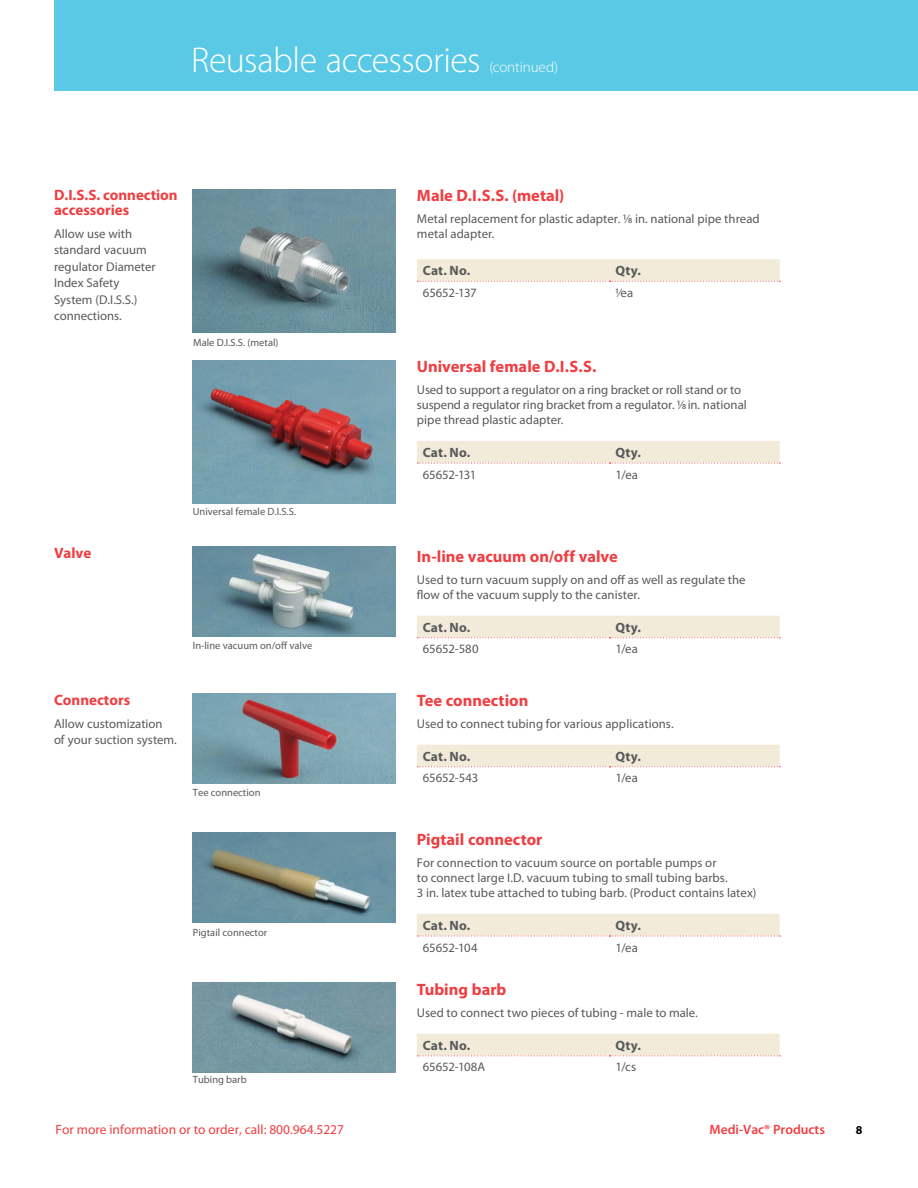
<style>
.page{position:relative;width:918px;height:1188px;background:#fff}
.page>*{position:absolute;margin:0;border:0;box-sizing:border-box;transform-origin:0 0}
.t1{font:300 36px "Myriad Pro";letter-spacing:-.015em;color:#fff}
.t2{font:700 16.5px "Myriad Pro";color:#ef3e42}
.t3{font:700 15px/15px "Myriad Pro";color:#ef3e42}
.t4{font:300 15px "Myriad Pro";letter-spacing:-.005em;color:#fff}
.t5{font:700 13.5px "Myriad Pro";letter-spacing:.01em;color:#58595b}
.t6{font:13.5px "Myriad Pro";color:#ef3e42}
.t7{font:600 13.5px "Myriad Pro";color:#ef3e42}
.t8{font:12.75px/16.5px "Myriad Pro";color:#58595b}
.t9{font:700 12px "Myriad Pro";color:#000}
.t10{font:10.5px "Myriad Pro";color:#58595b}
</style>
<div class="page">
<div style="left:54px;top:0;width:864px;height:91px;background:#59c9e6"></div>
<svg style="left:417px;top:259px;width:363px;height:23px;background:#f3e9d9"></svg>
<svg style="left:417px;top:441px;width:363px;height:23px;background:#f3e9da"></svg>
<div style="left:417px;top:616px;width:363px;height:22px;background:#f3ebda"></div>
<svg style="left:417px;top:914px;width:363px;height:23px;background:#f3e9da"></svg>
<div style="left:417px;top:1034px;width:363px;height:22px;background:#f3ebda"></div>
<div style="left:417px;top:745px;width:363px;height:22px;background:#f3ebda"></div>
<img style="left:193px;top:189px;width:202px;height:144px">
<img style="left:193px;top:360px;width:202px;height:144px">
<img style="left:193px;top:546px;width:202px;height:90px">
<img style="left:193px;top:694px;width:202px;height:90px">
<img style="left:193px;top:833px;width:202px;height:90px">
<img style="left:193px;top:983px;width:202px;height:90px">
<h1 class="t1" style="left:191px;top:38px;width:291px">Reusable accessories</h1>
<p class="t4" style="left:489px;top:58px;width:70px">(continued)</p>
<p class="t3" style="left:54px;top:187px;width:125px">D.I.S.S. connection accessories</p>
<p class="t8" style="left:54px;top:225px;width:103px">Allow use with standard vacuum regulator Diameter<br>Index Safety<br>System (D.I.S.S.) connections.</p>
<p class="t10" style="left:193px;top:336px;width:87px">Male D.I.S.S. (metal)</p>
<p class="t3" style="left:54px;top:545px;width:39px">Valve</p>
<p class="t10" style="left:193px;top:505px;width:105px">Universal female D.I.S.S.</p>
<p class="t10" style="left:193px;top:639px;width:121px">In-line vacuum on/off valve</p>
<p class="t3" style="left:54px;top:692px;width:78px">Connectors</p>
<p class="t8" style="left:54px;top:715px;width:124px">Allow customization<br>of your suction system.</p>
<p class="t10" style="left:193px;top:786px;width:69px">Tee connection</p>
<p class="t10" style="left:193px;top:926px;width:76px">Pigtail connector</p>
<p class="t10" style="left:193px;top:1073px;width:55px">Tubing barb</p>
<p class="t2" style="left:417px;top:185px;width:149px">Male D.I.S.S. (metal)</p>
<p class="t8" style="left:417px;top:211px;width:344px;line-height:15px">Metal replacement for plastic adapter. 1⁄8 in. national pipe thread metal adapter.</p>
<p class="t5" style="left:423px;top:262px;width:49px">Cat. No.</p>
<p class="t5" style="left:616px;top:262px;width:27px">Qty.</p>
<p class="t8" style="left:423px;top:284px;width:55px">65652-137</p>
<p class="t8" style="left:616px;top:284px;width:19px">1/ea</p>
<p class="t2" style="left:417px;top:356px;width:181px">Universal female D.I.S.S.</p>
<p class="t8" style="left:417px;top:382px;width:332px;line-height:15px">Used to support a regulator on a ring bracket or roll stand or to suspend a regulator ring bracket from a regulator. 1⁄8 in. national pipe thread plastic adapter.</p>
<p class="t5" style="left:423px;top:444px;width:49px">Cat. No.</p>
<p class="t5" style="left:616px;top:444px;width:27px">Qty.</p>
<p class="t8" style="left:423px;top:466px;width:55px">65652-131</p>
<p class="t8" style="left:616px;top:466px;width:24px">1/ea</p>
<p class="t2" style="left:417px;top:546px;width:203px">In-line vacuum on/off valve</p>
<p class="t8" style="left:417px;top:572px;width:330px;line-height:15px">Used to turn vacuum supply on and off as well as regulate the flow of the vacuum supply to the canister.</p>
<p class="t5" style="left:423px;top:618px;width:49px">Cat. No.</p>
<p class="t5" style="left:615px;top:618px;width:27px">Qty.</p>
<p class="t8" style="left:423px;top:641px;width:57px">65652-580</p>
<p class="t8" style="left:615px;top:641px;width:24px">1/ea</p>
<p class="t2" style="left:417px;top:690px;width:113px">Tee connection</p>
<p class="t8" style="left:417px;top:715px;width:258px">Used to connect tubing for various applications.</p>
<p class="t5" style="left:423px;top:747px;width:49px">Cat. No.</p>
<p class="t5" style="left:615px;top:747px;width:27px">Qty.</p>
<p class="t8" style="left:423px;top:770px;width:57px">65652-543</p>
<p class="t8" style="left:615px;top:770px;width:24px">1/ea</p>
<p class="t2" style="left:417px;top:829px;width:127px">Pigtail connector</p>
<p class="t8" style="left:417px;top:855px;width:341px;line-height:15px">For connection to vacuum source on portable pumps or<br>to connect large I.D. vacuum tubing to small tubing barbs.<br>3 in. latex tube attached to tubing barb. (Product contains latex)</p>
<p class="t5" style="left:423px;top:917px;width:49px">Cat. No.</p>
<p class="t5" style="left:615px;top:917px;width:27px">Qty.</p>
<p class="t8" style="left:423px;top:939px;width:56px">65652-104</p>
<p class="t8" style="left:615px;top:939px;width:24px">1/ea</p>
<p class="t2" style="left:417px;top:979px;width:91px">Tubing barb</p>
<p class="t8" style="left:417px;top:1004px;width:283px">Used to connect two pieces of tubing - male to male.</p>
<p class="t5" style="left:423px;top:1037px;width:49px">Cat. No.</p>
<p class="t5" style="left:615px;top:1037px;width:27px">Qty.</p>
<p class="t8" style="left:423px;top:1059px;width:64px">65652-108A</p>
<p class="t8" style="left:615px;top:1059px;width:22px">1/cs</p>
<p class="t6" style="left:56px;top:1121px;width:290px">For more information or to order, call: 800.964.5227</p>
<p class="t7" style="left:710px;top:1121px;width:117px">Medi-Vac® Products</p>
<p class="t9" style="left:856px;top:1122px;width:8px">8</p>
</div>
